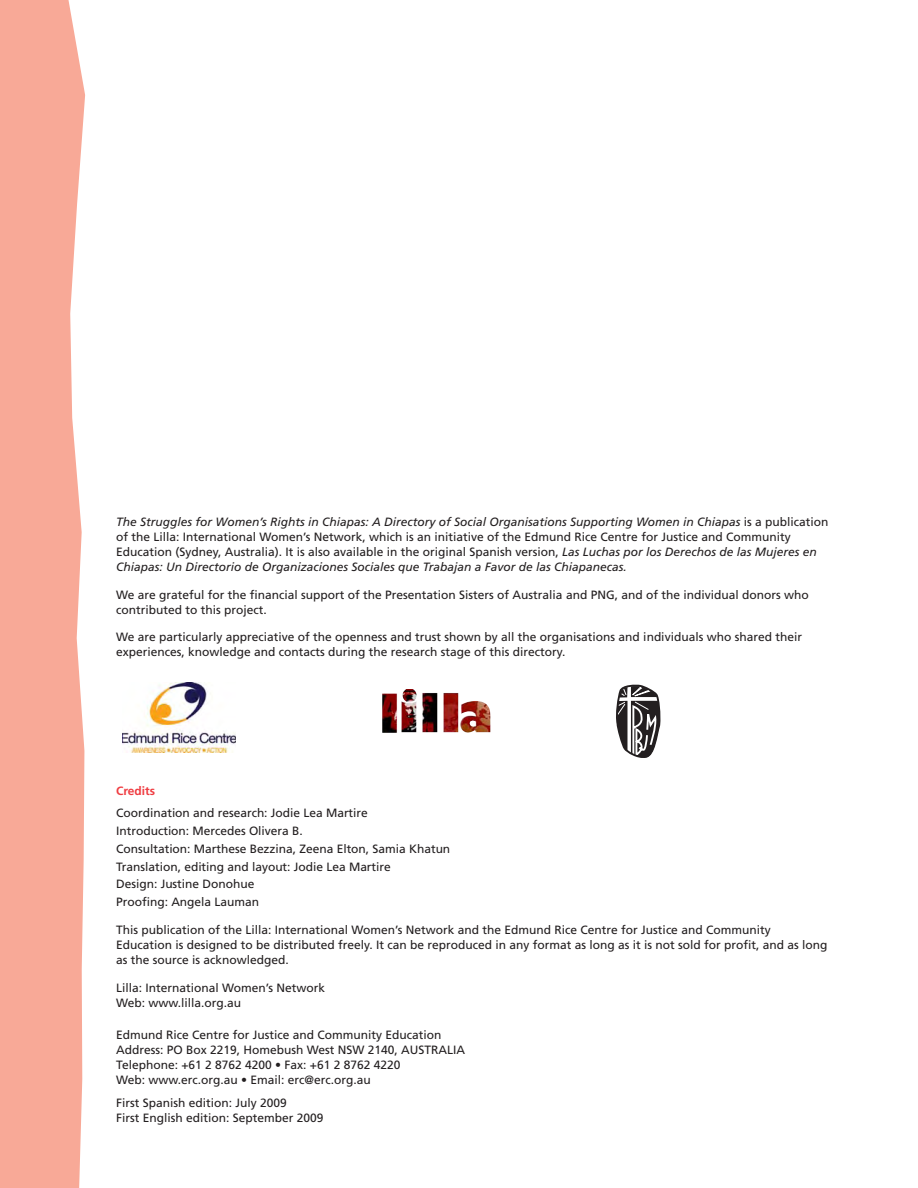
<style>
.page{position:relative;width:918px;height:1188px;background:#fff}
.page>*{position:absolute;margin:0;border:0;box-sizing:border-box;transform-origin:0 0}
.t1{font:12px/15px "Frutiger";color:#231f20}
.t2{font:italic 12px/15px "Frutiger";color:#231f20}
.t3{font:700 12px "Frutiger";color:#ef3d42}
.s1{font-style:normal}
</style>
<div class="page">
<div style="left:0;top:0;width:85px;height:1188px;background:#f8a997"></div>
<img style="left:122px;top:683px;width:114px;height:70px">
<img style="left:382px;top:690px;width:108px;height:43px">
<svg style="left:616px;top:685px;width:44px;height:73px"></svg>
<p class="t2" style="left:116px;top:515px;width:714px">The Struggles for Women’s Rights in Chiapas: A Directory of Social Organisations Supporting Women in Chiapas <span class="s1">is a publication of the Lilla: International Women’s Network, which is an initiative of the Edmund Rice Centre for Justice and Community Education (Sydney, Australia). It is also available in the original Spanish version,</span> Las Luchas por los Derechos de las Mujeres en Chiapas: Un Directorio de Organizaciones Sociales que Trabajan a Favor de las Chiapanecas.</p>
<p class="t1" style="left:116px;top:588px;width:694px">We are grateful for the financial support of the Presentation Sisters of Australia and PNG, and of the individual donors who contributed to this project.</p>
<p class="t1" style="left:116px;top:631px;width:687px">We are particularly appreciative of the openness and trust shown by all the organisations and individuals who shared their experiences, knowledge and contacts during the research stage of this directory.</p>
<p class="t3" style="left:116px;top:786px;width:40px">Credits</p>
<p class="t1" style="left:116px;top:805px;width:336px;line-height:17.7px">Coordination and research: Jodie Lea Martire<br>Introduction: Mercedes Olivera B.<br>Consultation: Marthese Bezzina, Zeena Elton, Samia Khatun Translation, editing and layout: Jodie Lea Martire<br>Design: Justine Donohue<br>Proofing: Angela Lauman</p>
<p class="t1" style="left:116px;top:923px;width:713px">This publication of the Lilla: International Women’s Network and the Edmund Rice Centre for Justice and Community<br>Education is designed to be distributed freely. It can be reproduced in any format as long as it is not sold for profit, and as long as the source is acknowledged.</p>
<p class="t1" style="left:116px;top:981px;width:211px">Lilla: International Women’s Network<br>Web: www.lilla.org.au</p>
<p class="t1" style="left:116px;top:1028px;width:351px">Edmund Rice Centre for Justice and Community Education Address: PO Box 2219, Homebush West NSW 2140, AUSTRALIA Telephone: +61 2 8762 4200 • Fax: +61 2 8762 4220<br>Web: www.erc.org.au • Email: erc@erc.org.au</p>
<p class="t1" style="left:116px;top:1096px;width:209px">First Spanish edition: July 2009<br>First English edition: September 2009</p>
</div>
